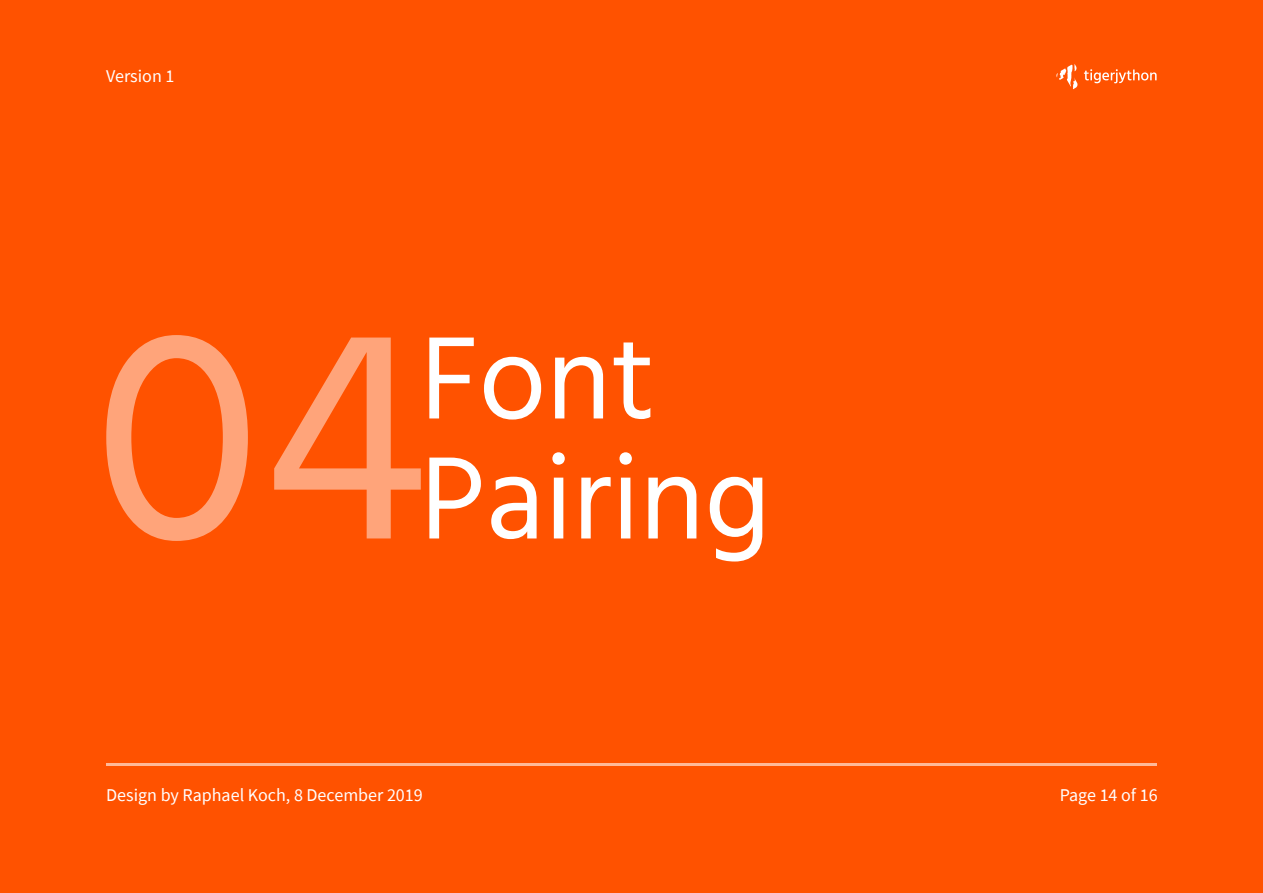
<style>
.page{position:relative;width:1263px;height:893px;background:#ff5200}
.page>*{position:absolute;margin:0;border:0;box-sizing:border-box;transform-origin:0 0}
.t1{font:307.2px "Hind";color:rgb(255 255 255/.48)}
.t2{font:120px/120px "Hind";color:#fff}
.t3{font:18px "Source Sans Pro";color:#fff}
</style>
<div class="page">
<hr style="left:106px;top:763px;width:1051px;height:2px;background:#ffb999">
<svg style="left:1056px;top:64px;width:22px;height:25px"></svg>
<svg style="left:1084px;top:69px;width:72px;height:14px"></svg>
<p class="t3" style="left:106px;top:69px;width:70px">Version 1</p>
<h1 class="t1" style="left:93px;top:253px;width:337px">04</h1>
<h2 class="t2" style="left:420px;top:317px;width:352px">Font<br>Pairing</h2>
<p class="t3" style="left:106px;top:787px;width:318px">Design by Raphael Koch, 8 December 2019</p>
<p class="t3" style="left:1060px;top:787px;width:99px">Page 14 of 16</p>
</div>
